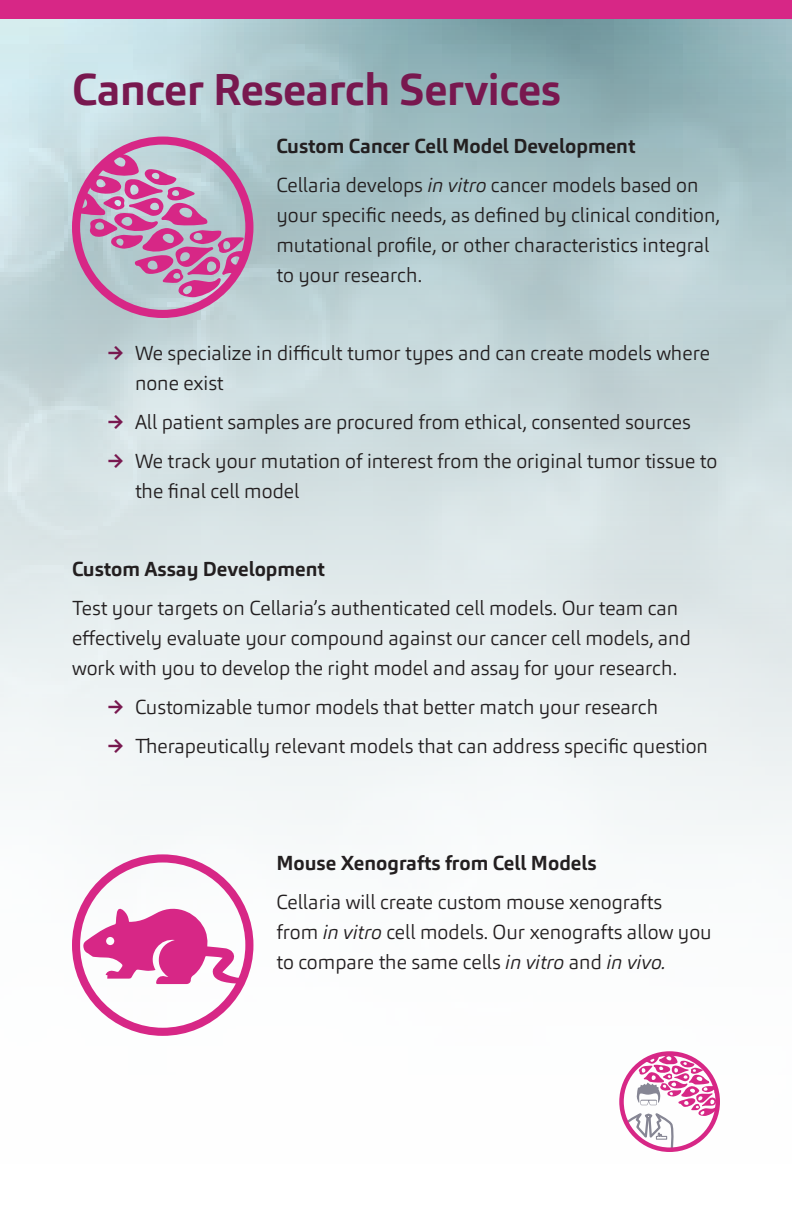
<style>
.page{position:relative;width:792px;height:1224px;background:#fff}
.page>*{position:absolute;margin:0;border:0;box-sizing:border-box;transform-origin:0 0}
.Text{font:700 44px "Carnac";letter-spacing:-.01em;color:#78184f}
.Text-2{font:300 20px/30px "Carnac";color:#231f20}
.Text-3{font:700 20px "Carnac";color:#231f20}
.s1{font-style:italic}
.s2{font-weight:700;color:#78184f}
</style>
<div class="page">
<img style="left:0;top:19px;width:792px;height:1133px">
<div style="left:0;top:0;width:792px;height:19px;background:#d72786"></div>
<svg style="left:622px;top:1054px;width:96px;height:96px"></svg>
<div style="left:619px;top:1051px;width:101px;height:101px;border:5px solid #d72786;border-radius:50%"></div>
<svg style="left:76px;top:153px;width:173px;height:144px;background:#c28fb5"></svg>
<div style="left:72px;top:137px;width:181px;height:181px;border:8px solid #d72786;border-radius:50%"></div>
<svg style="left:83px;top:902px;width:166px;height:82px"></svg>
<div style="left:72px;top:854px;width:181px;height:182px;border:8px solid #d72786;border-radius:50%"></div>
<p class="Text" style="left:72px;top:61px;width:490px">Cancer Research Services</p>
<p class="Text-3" style="left:276px;top:133px;width:360px">Custom Cancer Cell Model Development</p>
<p class="Text-2" style="left:276px;top:170px;width:445px">Cellaria develops <span class="s1">in vitro</span> cancer models based on your specific needs, as defined by clinical condition, mutational profile, or other characteristics integral to your research.</p>
<p class="Text-2" style="left:135px;top:338px;width:577px;text-indent:-27px"><span class="s2">→</span> We specialize in difficult tumor types and can create models where none exist</p>
<p class="Text-2" style="left:108px;top:407px;width:584px"><span class="s2">→</span> All patient samples are procured from ethical, consented sources</p>
<p class="Text-2" style="left:135px;top:446px;width:584px;text-indent:-27px"><span class="s2">→</span> We track your mutation of interest from the original tumor tissue to the final cell model</p>
<p class="Text-3" style="left:72px;top:556px;width:254px">Custom Assay Development</p>
<p class="Text-2" style="left:72px;top:593px;width:620px">Test your targets on Cellaria’s authenticated cell models. Our team can effectively evaluate your compound against our cancer cell models, and work with you to develop the right model and assay for your research.</p>
<p class="Text-2" style="left:108px;top:692px;width:552px"><span class="s2">→</span> Customizable tumor models that better match your research</p>
<p class="Text-2" style="left:108px;top:731px;width:602px"><span class="s2">→</span> Therapeutically relevant models that can address specific question</p>
<p class="Text-3" style="left:276px;top:850px;width:322px">Mouse Xenografts from Cell Models</p>
<p class="Text-2" style="left:276px;top:887px;width:437px">Cellaria will create custom mouse xenografts<br>from <span class="s1">in vitro</span> cell models. Our xenografts allow you to compare the same cells <span class="s1">in vitro</span> and <span class="s1">in vivo.</span></p>
</div>
